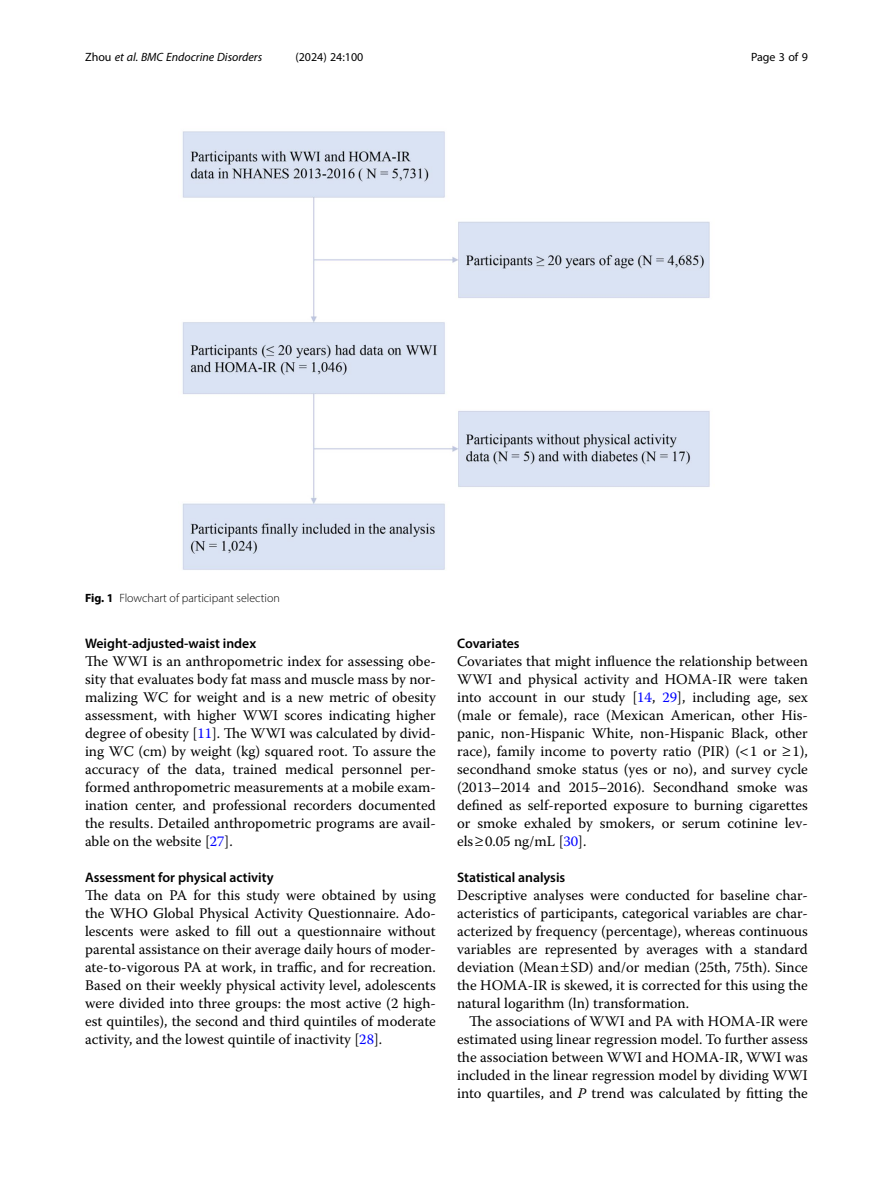
<style>
.page{position:relative;width:893px;height:1191px;background:#fff}
.page>*{position:absolute;margin:0;border:0;box-sizing:border-box;transform-origin:0 0}
.Body_Text{font:14.7px/18px "Warnock Pro";color:#000;text-align:justify}
.Body_Text_Indent{font:14.7px/18px "Warnock Pro";color:#000;text-align:justify}
.Head_2{font:600 13.8px "Myriad Pro";color:#000}
.Figure_Caption{font:300 12px "Myriad Pro";color:#000}
.t1{font:italic 12px "Myriad Pro";color:#000}
.t2{font:12px "Myriad Pro";color:#000}
.s1{font-style:normal}
.s2{font-weight:700}
.s3{color:#00f}
.s4{font-style:italic}
</style>
<div class="page">
<img style="left:182px;top:131px;width:528px;height:439px">
<p class="t1" style="left:85px;top:50px;width:179px"><span class="s1">Zhou</span> et al. BMC Endocrine Disorders</p>
<p class="t2" style="left:295px;top:50px;width:70px">(2024) 24:100</p>
<p class="t2" style="left:751px;top:50px;width:58px">Page 3 of 9</p>
<p class="Figure_Caption" style="left:85px;top:591px;width:196px"><span class="s2">Fig. 1</span> Flowchart of participant selection</p>
<p class="Head_2" style="left:85px;top:635px;width:173px">Weight-adjusted-waist index</p>
<p class="Body_Text" style="left:85px;top:652px;width:352px">The WWI is an anthropometric index for assessing obe&shy;sity that evaluates body fat mass and muscle mass by nor&shy;malizing WC for weight and is a new metric of obesity assessment, with higher WWI scores indicating higher degree of obesity [<span class="s3">11</span>]. The WWI was calculated by divid&shy;ing WC (cm) by weight (kg) squared root. To assure the accuracy of the data, trained medical personnel per&shy;formed anthropometric measurements at a mobile exam&shy;ination center, and professional recorders documented the results. Detailed anthropometric programs are avail&shy;able on the website [<span class="s3">27</span>].</p>
<p class="Head_2" style="left:85px;top:869px;width:190px">Assessment for physical activity</p>
<p class="Body_Text" style="left:85px;top:886px;width:352px">The data on PA for this study were obtained by using the WHO Global Physical Activity Questionnaire. Ado&shy;lescents were asked to fill out a questionnaire without parental assistance on their average daily hours of moder&shy;ate-to-vigorous PA at work, in traffic, and for recreation.<br>Based on their weekly physical activity level, adolescents were divided into three groups: the most active (2 high&shy;est quintiles), the second and third quintiles of moderate activity, and the lowest quintile of inactivity [<span class="s3">28</span>].</p>
<p class="Head_2" style="left:457px;top:635px;width:64px">Covariates</p>
<p class="Body_Text" style="left:457px;top:652px;width:352px">Covariates that might influence the relationship between WWI and physical activity and HOMA-IR were taken into account in our study [<span class="s3">14</span>, <span class="s3">29</span>], including age, sex (male or female), race (Mexican American, other His&shy;panic, non-Hispanic White, non-Hispanic Black, other race), family income to poverty ratio (PIR) ( 1 or ≥1), secondhand smoke status (yes or no), and survey cycle (2013–2014 and 2015–2016). Secondhand smoke was defined as self-reported exposure to burning cigarettes or smoke exhaled by smokers, or serum cotinine lev&shy;els≥0.05 ng/mL [<span class="s3">30</span>].</p>
<p class="Head_2" style="left:457px;top:869px;width:110px">Statistical analysis</p>
<p class="Body_Text" style="left:457px;top:886px;width:352px">Descriptive analyses were conducted for baseline char&shy;acteristics of participants, categorical variables are char&shy;acterized by frequency (percentage), whereas continuous variables are represented by averages with a standard deviation (Mean SD) and/or median (25th, 75th). Since the HOMA-IR is skewed, it is corrected for this using the natural logarithm (ln) transformation.</p>
<p class="Body_Text_Indent" style="left:457px;top:1012px;width:352px;text-indent:12px">The associations of WWI and PA with HOMA-IR were estimated using linear regression model. To further assess the association between WWI and HOMA-IR, WWI was included in the linear regression model by dividing WWI into quartiles, and <span class="s4">P</span> trend was calculated by fitting the</p>
</div>
